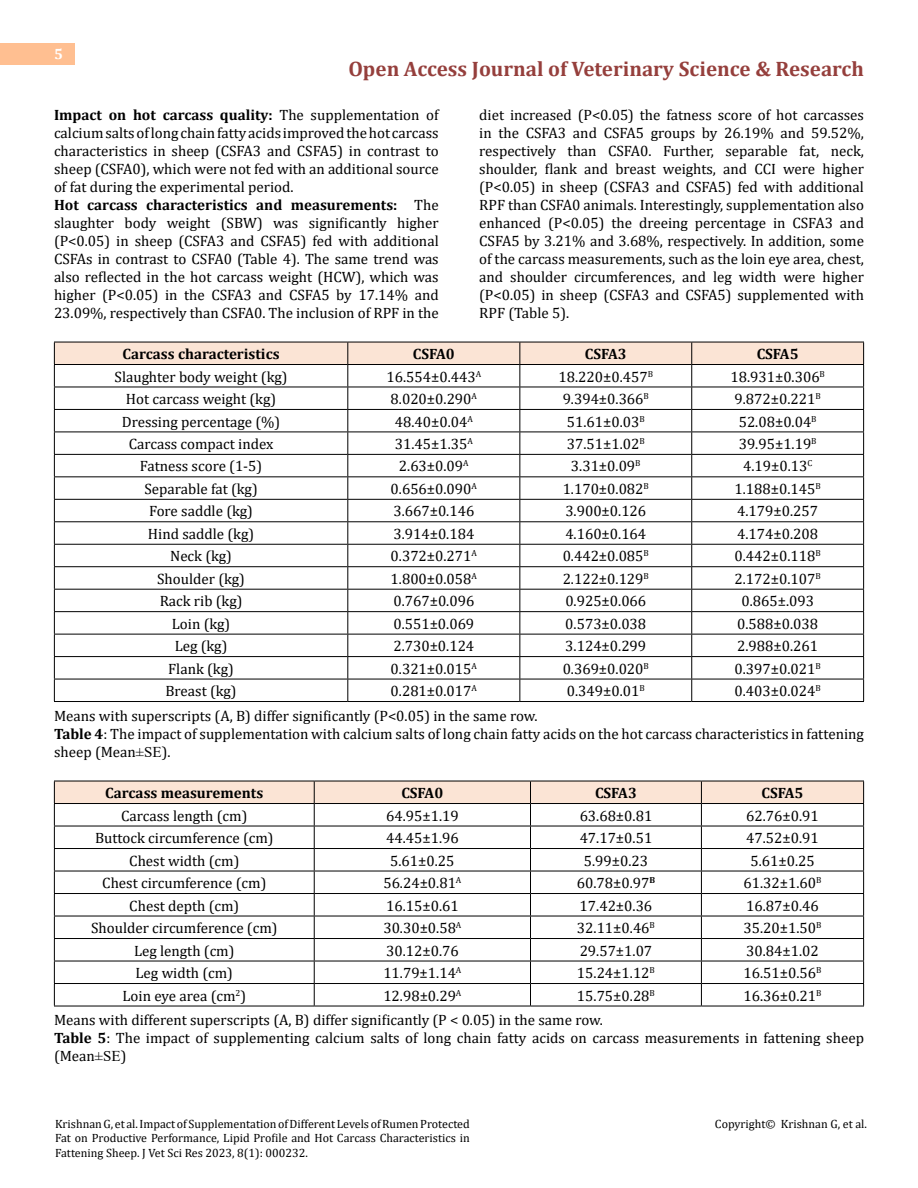
<style>
.page{position:relative;width:918px;height:1188px;background:#fff}
.page>*{position:absolute;margin:0;border:0;box-sizing:border-box;transform-origin:0 0}
.t1{font:700 21px "Cambria";color:#953f3c}
.t2{font:15px/18px "Cambria";color:#000}
.t3{font:700 15px "Cambria";color:#000}
.t4{font:700 15px "Cambria";color:#fff}
.t5{font:12px/14.4px "Cambria";color:#000;text-align:justify}
.s1{font-weight:700}
.s2{font-family:"Times New Roman"}
</style>
<div class="page">
<div style="left:0;top:43px;width:75px;height:21px;background:#ffbf91"></div>
<hr style="left:54px;top:701px;width:294px;height:1px;background:#000">
<hr style="left:348px;top:701px;width:172px;height:1px;background:#000">
<hr style="left:520px;top:701px;width:172px;height:1px;background:#000">
<hr style="left:692px;top:701px;width:172px;height:1px;background:#000">
<svg style="left:54px;top:342px;width:810px;height:359px"></svg>
<hr style="left:54px;top:1006px;width:260px;height:1px;background:#000">
<hr style="left:314px;top:1006px;width:217px;height:1px;background:#000">
<hr style="left:531px;top:1006px;width:170px;height:1px;background:#000">
<hr style="left:701px;top:1006px;width:163px;height:1px;background:#000">
<svg style="left:54px;top:781px;width:810px;height:225px"></svg>
<p class="t4" style="left:54px;top:44px;width:10px">5</p>
<h1 class="t1" style="left:348px;top:54px;width:517px">Open Access Journal of Veterinary Science &amp; Research</h1>
<p class="t2" style="left:54px;top:105px;width:386px"><span class="s1">Impact on hot carcass quality:</span> The supplementation of calcium salts of long chain fatty acids improved the hot carcass characteristics in sheep (CSFA3 and CSFA5) in contrast to sheep (CSFA0), which were not fed with an additional source of fat during the experimental period.<br><span class="s1">Hot carcass characteristics and measurements:</span> The slaughter body weight (SBW) was significantly higher (P&lt;0.05) in sheep (CSFA3 and CSFA5) fed with additional CSFAs in contrast to CSFA0 (Table 4). The same trend was also reflected in the hot carcass weight (HCW), which was higher (P&lt;0.05) in the CSFA3 and CSFA5 by 17.14% and 23.09%, respectively than CSFA0. The inclusion of RPF in the</p>
<p class="t2" style="left:479px;top:105px;width:386px;text-align:justify">diet increased (P&lt;0.05) the fatness score of hot carcasses in the CSFA3 and CSFA5 groups by 26.19% and 59.52%, respectively than CSFA0. Further, separable fat, neck, shoulder, flank and breast weights, and CCI were higher (P&lt;0.05) in sheep (CSFA3 and CSFA5) fed with additional RPF than CSFA0 animals. Interestingly, supplementation also enhanced (P&lt;0.05) the dreeing percentage in CSFA3 and CSFA5 by 3.21% and 3.68%, respectively. In addition, some of the carcass measurements, such as the loin eye area, chest, and shoulder circumferences, and leg width were higher (P&lt;0.05) in sheep (CSFA3 and CSFA5) supplemented with RPF (Table 5).</p>
<p class="t3" style="left:123px;top:343px;width:159px">Carcass characteristics</p>
<p class="t3" style="left:413px;top:343px;width:43px">CSFA0</p>
<p class="t3" style="left:585px;top:343px;width:43px">CSFA3</p>
<p class="t3" style="left:757px;top:343px;width:43px">CSFA5</p>
<p class="t2" style="left:115px;top:367px;width:175px">Slaughter body weight (kg)</p>
<p class="t2" style="left:386px;top:367px;width:96px">16.554±0.443<sup>A</sup></p>
<p class="t2" style="left:559px;top:367px;width:96px">18.220±0.457<sup>B</sup></p>
<p class="t2" style="left:730px;top:367px;width:96px">18.931±0.306<sup>B</sup></p>
<p class="t2" style="left:126px;top:390px;width:152px">Hot carcass weight (kg)</p>
<p class="t2" style="left:391px;top:390px;width:88px">8.020±0.290<sup>A</sup></p>
<p class="t2" style="left:563px;top:390px;width:88px">9.394±0.366<sup>B</sup></p>
<p class="t2" style="left:735px;top:390px;width:88px">9.872±0.221<sup>B</sup></p>
<p class="t2" style="left:122px;top:412px;width:160px">Dressing percentage (%)</p>
<p class="t2" style="left:395px;top:412px;width:80px">48.40±0.04<sup>A</sup></p>
<p class="t2" style="left:567px;top:412px;width:79px">51.61±0.03<sup>B</sup></p>
<p class="t2" style="left:739px;top:412px;width:79px">52.08±0.04<sup>B</sup></p>
<p class="t2" style="left:129px;top:435px;width:146px">Carcass compact index</p>
<p class="t2" style="left:395px;top:435px;width:80px">31.45±1.35<sup>A</sup></p>
<p class="t2" style="left:567px;top:435px;width:79px">37.51±1.02<sup>B</sup></p>
<p class="t2" style="left:739px;top:435px;width:79px">39.95±1.19<sup>B</sup></p>
<p class="t2" style="left:140px;top:457px;width:124px">Fatness score (1-5)</p>
<p class="t2" style="left:399px;top:457px;width:71px">2.63±0.09<sup>A</sup></p>
<p class="t2" style="left:571px;top:457px;width:71px">3.31±0.09<sup>B</sup></p>
<p class="t2" style="left:743px;top:457px;width:71px">4.19±0.13<sup>C</sup></p>
<p class="t2" style="left:144px;top:480px;width:115px">Separable fat (kg)</p>
<p class="t2" style="left:391px;top:480px;width:88px">0.656±0.090<sup>A</sup></p>
<p class="t2" style="left:563px;top:480px;width:88px">1.170±0.082<sup>B</sup></p>
<p class="t2" style="left:735px;top:480px;width:88px">1.188±0.145<sup>B</sup></p>
<p class="t2" style="left:149px;top:502px;width:105px">Fore saddle (kg)</p>
<p class="t2" style="left:393px;top:502px;width:82px">3.667±0.146</p>
<p class="t2" style="left:565px;top:502px;width:82px">3.900±0.126</p>
<p class="t2" style="left:737px;top:502px;width:82px">4.179±0.257</p>
<p class="t2" style="left:148px;top:525px;width:108px">Hind saddle (kg)</p>
<p class="t2" style="left:393px;top:525px;width:82px">3.914±0.184</p>
<p class="t2" style="left:565px;top:525px;width:82px">4.160±0.164</p>
<p class="t2" style="left:737px;top:525px;width:82px">4.174±0.208</p>
<p class="t2" style="left:170px;top:547px;width:63px">Neck (kg)</p>
<p class="t2" style="left:391px;top:547px;width:88px">0.372±0.271<sup>A</sup></p>
<p class="t2" style="left:563px;top:547px;width:88px">0.442±0.085<sup>B</sup></p>
<p class="t2" style="left:735px;top:547px;width:88px">0.442±0.118<sup>B</sup></p>
<p class="t2" style="left:157px;top:570px;width:89px">Shoulder (kg)</p>
<p class="t2" style="left:391px;top:570px;width:88px">1.800±0.058<sup>A</sup></p>
<p class="t2" style="left:563px;top:570px;width:88px">2.122±0.129<sup>B</sup></p>
<p class="t2" style="left:735px;top:570px;width:88px">2.172±0.107<sup>B</sup></p>
<p class="t2" style="left:160px;top:592px;width:84px">Rack rib (kg)</p>
<p class="t2" style="left:393px;top:592px;width:82px">0.767±0.096</p>
<p class="t2" style="left:565px;top:592px;width:82px">0.925±0.066</p>
<p class="t2" style="left:741px;top:592px;width:74px">0.865±.093</p>
<p class="t2" style="left:172px;top:615px;width:60px">Loin (kg)</p>
<p class="t2" style="left:393px;top:615px;width:82px">0.551±0.069</p>
<p class="t2" style="left:565px;top:615px;width:82px">0.573±0.038</p>
<p class="t2" style="left:737px;top:615px;width:82px">0.588±0.038</p>
<p class="t2" style="left:175px;top:637px;width:54px">Leg (kg)</p>
<p class="t2" style="left:393px;top:637px;width:82px">2.730±0.124</p>
<p class="t2" style="left:565px;top:637px;width:82px">3.124±0.299</p>
<p class="t2" style="left:737px;top:637px;width:82px">2.988±0.261</p>
<p class="t2" style="left:168px;top:659px;width:67px">Flank (kg)</p>
<p class="t2" style="left:391px;top:659px;width:88px">0.321±0.015<sup>A</sup></p>
<p class="t2" style="left:563px;top:659px;width:88px">0.369±0.020<sup>B</sup></p>
<p class="t2" style="left:735px;top:659px;width:88px">0.397±0.021<sup>B</sup></p>
<p class="t2" style="left:165px;top:682px;width:73px">Breast (kg)</p>
<p class="t2" style="left:391px;top:682px;width:88px">0.281±0.017<sup>A</sup></p>
<p class="t2" style="left:567px;top:682px;width:79px">0.349±0.01<sup>B</sup></p>
<p class="t2" style="left:735px;top:682px;width:88px">0.403±0.024<sup>B</sup></p>
<p class="t2" style="left:54px;top:706px;width:811px">Means with superscripts (A, B) differ significantly (P&lt;0.05) in the same row.<br><span class="s1">Table 4</span>: The impact of supplementation with calcium salts of long chain fatty acids on the hot carcass characteristics in fattening sheep (Mean<span class="s2">±SE</span>).</p>
<p class="t3" style="left:105px;top:782px;width:160px">Carcass measurements</p>
<p class="t3" style="left:401px;top:782px;width:43px">CSFA0</p>
<p class="t3" style="left:595px;top:782px;width:43px">CSFA3</p>
<p class="t3" style="left:762px;top:782px;width:43px">CSFA5</p>
<p class="t2" style="left:121px;top:806px;width:128px">Carcass length (cm)</p>
<p class="t2" style="left:386px;top:806px;width:74px">64.95±1.19</p>
<p class="t2" style="left:580px;top:806px;width:74px">63.68±0.81</p>
<p class="t2" style="left:746px;top:806px;width:74px">62.76±0.91</p>
<p class="t2" style="left:95px;top:829px;width:180px">Buttock circumference (cm)</p>
<p class="t2" style="left:386px;top:829px;width:74px">44.45±1.96</p>
<p class="t2" style="left:580px;top:829px;width:74px">47.17±0.51</p>
<p class="t2" style="left:746px;top:829px;width:74px">47.52±0.91</p>
<p class="t2" style="left:129px;top:851px;width:112px">Chest width (cm)</p>
<p class="t2" style="left:390px;top:851px;width:66px">5.61±0.25</p>
<p class="t2" style="left:584px;top:851px;width:66px">5.99±0.23</p>
<p class="t2" style="left:750px;top:851px;width:66px">5.61±0.25</p>
<p class="t2" style="left:102px;top:874px;width:166px">Chest circumference (cm)</p>
<p class="t2" style="left:383px;top:874px;width:80px">56.24±0.81<sup>A</sup></p>
<p class="t2" style="left:577px;top:874px;width:80px">60.78±0.97<sup>B</sup></p>
<p class="t2" style="left:744px;top:874px;width:79px">61.32±1.60<sup>B</sup></p>
<p class="t2" style="left:129px;top:896px;width:112px">Chest depth (cm)</p>
<p class="t2" style="left:386px;top:896px;width:74px">16.15±0.61</p>
<p class="t2" style="left:580px;top:896px;width:74px">17.42±0.36</p>
<p class="t2" style="left:746px;top:896px;width:74px">16.87±0.46</p>
<p class="t2" style="left:91px;top:919px;width:188px">Shoulder circumference (cm)</p>
<p class="t2" style="left:383px;top:919px;width:80px">30.30±0.58<sup>A</sup></p>
<p class="t2" style="left:577px;top:919px;width:79px">32.11±0.46<sup>B</sup></p>
<p class="t2" style="left:744px;top:919px;width:79px">35.20±1.50<sup>B</sup></p>
<p class="t2" style="left:134px;top:941px;width:102px">Leg length (cm)</p>
<p class="t2" style="left:386px;top:941px;width:74px">30.12±0.76</p>
<p class="t2" style="left:580px;top:941px;width:74px">29.57±1.07</p>
<p class="t2" style="left:746px;top:941px;width:74px">30.84±1.02</p>
<p class="t2" style="left:136px;top:964px;width:99px">Leg width (cm)</p>
<p class="t2" style="left:383px;top:964px;width:80px">11.79±1.14<sup>A</sup></p>
<p class="t2" style="left:577px;top:964px;width:79px">15.24±1.12<sup>B</sup></p>
<p class="t2" style="left:744px;top:964px;width:79px">16.51±0.56<sup>B</sup></p>
<p class="t2" style="left:123px;top:986px;width:125px">Loin eye area (cm<sup>2</sup>)</p>
<p class="t2" style="left:383px;top:986px;width:80px">12.98±0.29<sup>A</sup></p>
<p class="t2" style="left:577px;top:986px;width:79px">15.75±0.28<sup>B</sup></p>
<p class="t2" style="left:744px;top:986px;width:79px">16.36±0.21<sup>B</sup></p>
<p class="t2" style="left:54px;top:1011px;width:812px">Means with different superscripts (A, B) differ significantly (P &lt; 0.05) in the same row.<br><span class="s1">Table 5</span>: The impact of supplementing calcium salts of long chain fatty acids on carcass measurements in fattening sheep (Mean<span class="s2">±SE</span>)</p>
<p class="t5" style="left:55px;top:1117px;width:416px">Krishnan G, et al. Impact of Supplementation of Different Levels of Rumen Protected Fat on Productive Performance, Lipid Profile and Hot Carcass Characteristics in Fattening Sheep. J Vet Sci Res 2023, 8(1): 000232.</p>
<p class="t5" style="left:715px;top:1117px;width:154px">Copyright© Krishnan G, et al.</p>
</div>
